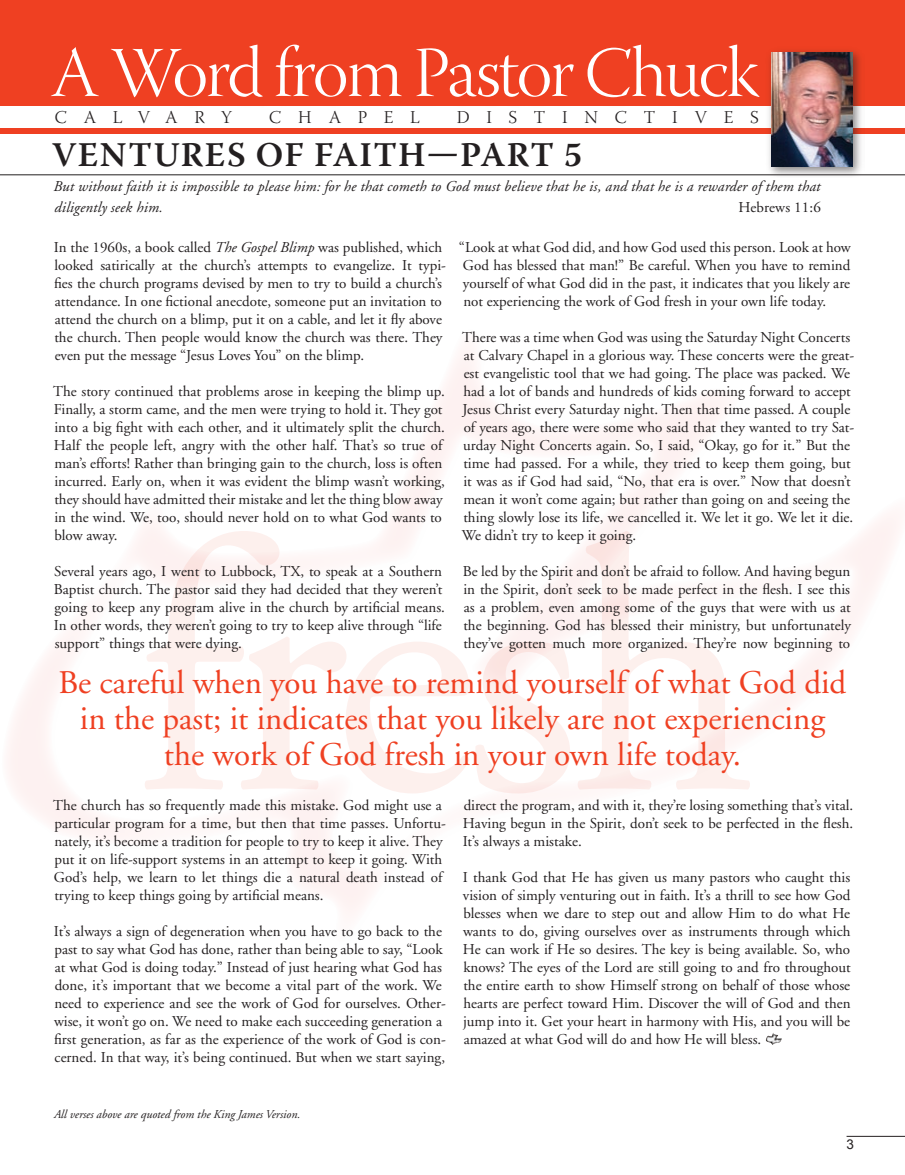
<style>
.page{position:relative;width:905px;height:1175px;background:#fff}
.page>*{position:absolute;margin:0;border:0;box-sizing:border-box;transform-origin:0 0}
.t1{font:360px "Adobe Garamond";letter-spacing:-.03em;color:#ef4022}
.t2{font:71.25px "Warnock Pro Light Disp";letter-spacing:-.03em;color:#fff}
.t3{font:600 34.5px "Warnock Pro";letter-spacing:.04em;color:#231f20}
.t4{font:33px/36px "Adobe Garamond";color:#ef4022;text-align:center}
.t5{font:18px "Warnock Pro Light Subh";letter-spacing:.93em;color:#231f20}
.t6{font:18px "Warnock Pro Light Subh";letter-spacing:.91em;color:#231f20}
.t7{font:15px/18px "Adobe Garamond";color:#231f20}
.t8{font:italic 15px/21px "Adobe Garamond";letter-spacing:.01em;color:#231f20}
.t9{font:13.5px "Arial";color:#231f20}
.t10{font:italic 12px "Adobe Garamond";color:#231f20}
.s1{font-style:italic}
</style>
<div class="page">
<div style="left:0;top:0;width:904px;height:134px;background:#ef4022"></div>
<div style="left:0;top:107px;width:904px;height:21px;background:#fff"></div>
<svg style="left:9px;top:354px;width:888px;height:558px"></svg>
<div style="left:765px;top:46px;width:99px;height:132px;background:#231f20;opacity:.53"></div>
<img style="left:771px;top:53px;width:81px;height:114px">
<img style="left:766px;top:1033px;width:15px;height:12px">
<hr style="left:846px;top:1136px;width:58px;height:1px;background:#231f20">
<div style="left:47px;top:38px;width:723px;height:71px;background:#ef4022"></div>
<hr style="left:0;top:174px;width:904px;height:1px;background:#231f20">
<h2 class="t2" style="left:50px;top:34px;width:710px">A Word from Pastor Chuck</h2>
<p class="t6" style="left:55px;top:108px;width:179px">CALVARY</p>
<p class="t5" style="left:269px;top:108px;width:152px">CHAPEL</p>
<p class="t5" style="left:457px;top:108px;width:303px">DISTINCTIVES</p>
<h3 class="t3" style="left:52px;top:134px;width:531px">VENTURES OF FAITH—PART 5</h3>
<p class="t8" style="left:53px;top:176px;width:768px">But without faith it is impossible to please him: for he that cometh to God must believe that he is, and that he is a rewarder of them that diligently seek him.</p>
<p class="t7" style="left:738px;top:198px;width:84px">Hebrews 11:6</p>
<p class="t7" style="left:54px;top:239px;width:393px">In the 1960s, a book called <span class="s1">The Gospel Blimp</span> was published, which looked satirically at the church’s attempts to evangelize. It typi&shy;fies the church programs devised by men to try to build a church’s attendance. In one fictional anecdote, someone put an invitation to attend the church on a blimp, put it on a cable, and let it fly above the church. Then people would know the church was there. They even put the message “Jesus Loves You” on the blimp.</p>
<p class="t7" style="left:53px;top:383px;width:393px">The story continued that problems arose in keeping the blimp up.<br>Finally, a storm came, and the men were trying to hold it. They got into a big fight with each other, and it ultimately split the church.<br>Half the people left, angry with the other half. That’s so true of man’s efforts! Rather than bringing gain to the church, loss is often incurred. Early on, when it was evident the blimp wasn’t working, they should have admitted their mistake and let the thing blow away in the wind. We, too, should never hold on to what God wants to blow away.</p>
<p class="t7" style="left:54px;top:563px;width:392px">Several years ago, I went to Lubbock, TX, to speak at a Southern Baptist church. The pastor said they had decided that they weren’t going to keep any program alive in the church by artificial means.<br>In other words, they weren’t going to try to keep alive through “life support” things that were dying.</p>
<h3 class="t4" style="left:59px;top:665px;width:789px">Be careful when you have to remind yourself of what God did in the past; it indicates that you likely are not experiencing the work of God fresh in your own life today.</h3>
<p class="t7" style="left:459px;top:239px;width:393px;text-align:justify">“Look at what God did, and how God used this person. Look at how God has blessed that man!” Be careful. When you have to remind yourself of what God did in the past, it indicates that you likely are not experiencing the work of God fresh in your own life today.</p>
<p class="t7" style="left:462px;top:329px;width:394px">There was a time when God was using the Saturday Night Concerts at Calvary Chapel in a glorious way. These concerts were the great&shy;est evangelistic tool that we had going. The place was packed. We had a lot of bands and hundreds of kids coming forward to accept Jesus Christ every Saturday night. Then that time passed. A couple of years ago, there were some who said that they wanted to try Sat&shy;urday Night Concerts again. So, I said, “Okay, go for it.” But the time had passed. For a while, they tried to keep them going, but it was as if God had said, “No, that era is over.” Now that doesn’t mean it won’t come again; but rather than going on and seeing the thing slowly lose its life, we cancelled it. We let it go. We let it die.<br>We didn’t try to keep it going.</p>
<p class="t7" style="left:463px;top:563px;width:389px;text-align:justify">Be led by the Spirit and don’t be afraid to follow. And having begun in the Spirit, don’t seek to be made perfect in the flesh. I see this as a problem, even among some of the guys that were with us at the beginning. God has blessed their ministry, but unfortunately they’ve gotten much more organized. They’re now beginning to</p>
<h1 class="t1" style="left:134px;top:482px;width:623px">fresh</h1>
<p class="t7" style="left:53px;top:797px;width:394px">The church has so frequently made this mistake. God might use a particular program for a time, but then that time passes. Unfortu&shy;nately, it’s become a tradition for people to try to keep it alive. They put it on life-support systems in an attempt to keep it going. With God’s help, we learn to let things die a natural death instead of trying to keep things going by artificial means.</p>
<p class="t7" style="left:54px;top:923px;width:393px">It’s always a sign of degeneration when you have to go back to the past to say what God has done, rather than being able to say, “Look at what God is doing today.” Instead of just hearing what God has done, it’s important that we become a vital part of the work. We need to experience and see the work of God for ourselves. Other&shy;wise, it won’t go on. We need to make each succeeding generation a first generation, as far as the experience of the work of God is con&shy;cerned. In that way, it’s being continued. But when we start saying,</p>
<p class="t10" style="left:54px;top:1107px;width:248px">All verses above are quoted from the King James Version.</p>
<p class="t7" style="left:463px;top:797px;width:392px;text-align:justify">direct the program, and with it, they’re losing something that’s vital.<br>Having begun in the Spirit, don’t seek to be perfected in the flesh.<br>It’s always a mistake.</p>
<p class="t7" style="left:463px;top:869px;width:389px;text-align:justify">I thank God that He has given us many pastors who caught this vision of simply venturing out in faith. It’s a thrill to see how God blesses when we dare to step out and allow Him to do what He wants to do, giving ourselves over as instruments through which He can work if He so desires. The key is being available. So, who knows? The eyes of the Lord are still going to and fro throughout the entire earth to show Himself strong on behalf of those whose hearts are perfect toward Him. Discover the will of God and then jump into it. Get your heart in harmony with His, and you will be amazed at what God will do and how He will bless.</p>
<p class="t9" style="left:846px;top:1135px;width:9px">3</p>
</div>
